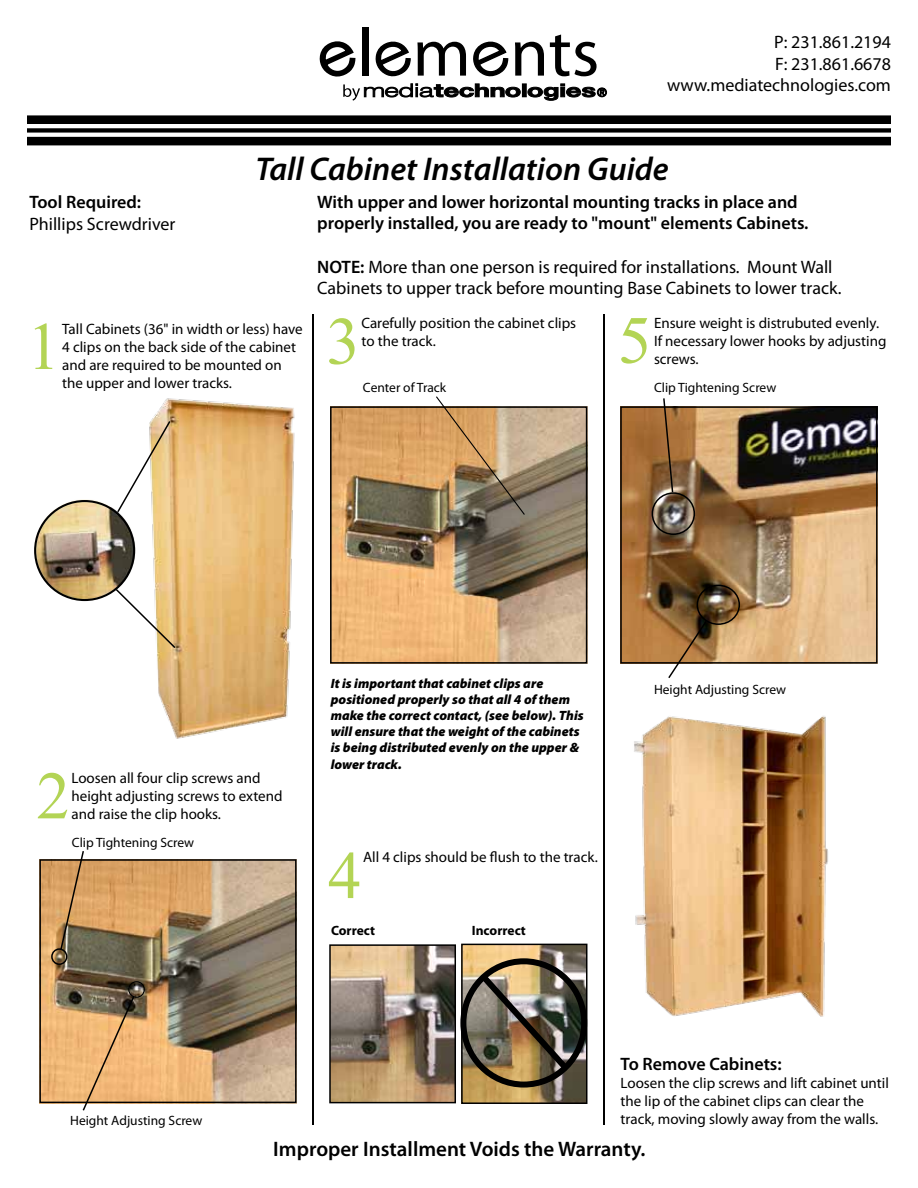
<style>
.page{position:relative;width:918px;height:1188px;background:#fff}
.page>*{position:absolute;margin:0;border:0;box-sizing:border-box;transform-origin:0 0}
.t1{font:67.5px "Times New Roman";color:#b3d455}
.t2{font:italic 600 33px "Myriad Pro";color:#000}
.t3{font:600 21px "Myriad Pro";color:#000}
.t4{font:18px/21.6px "Myriad Pro";color:#000;text-align:right}
.t5{font:600 18px/21.6px "Myriad Pro";color:#000}
.t6{font:15px/18px "Myriad Pro";color:#000}
.t7{font:italic 900 13.5px/16.2px "Myriad Pro";color:#000}
.t8{font:13.5px "Myriad Pro";color:#000}
.t9{font:700 13.5px "Myriad Pro";color:#000}
.s1{font-weight:600}
</style>
<div class="page">
<div style="left:27px;top:115px;width:864px;height:9px;background:#000"></div>
<div style="left:27px;top:128px;width:864px;height:5px;background:#000"></div>
<div style="left:27px;top:137px;width:864px;height:8px;background:#000"></div>
<div style="left:362px;top:27px;width:6px;height:49px;background:#000"></div>
<svg style="left:319px;top:35px;width:288px;height:66px"></svg>
<img style="left:623px;top:409px;width:252px;height:252px">
<div style="left:620px;top:406px;width:258px;height:258px;border:2px solid #000"></div>
<div style="left:697px;top:585px;width:43px;height:40px;border:2px solid #000;border-radius:50%"></div>
<img style="left:42px;top:862px;width:252px;height:238px">
<div style="left:39px;top:859px;width:258px;height:244px;border:2px solid #000"></div>
<div style="left:128px;top:981px;width:17px;height:17px;border:1px solid #000;border-radius:50%"></div>
<svg style="left:81px;top:994px;width:55px;height:117px;background:#d2a674"></svg>
<img style="left:333px;top:409px;width:251px;height:252px">
<div style="left:330px;top:406px;width:257px;height:258px;border:2px solid #000"></div>
<img style="left:435px;top:396px;width:91px;height:120px">
<div style="left:652px;top:492px;width:43px;height:43px;border:2px solid #000;border-radius:50%"></div>
<hr style="left:312px;top:314px;width:2px;height:810px;background:#000">
<svg style="left:662px;top:398px;width:12px;height:96px"></svg>
<svg style="left:667px;top:619px;width:41px;height:59px"></svg>
<hr style="left:603px;top:314px;width:2px;height:810px;background:#000">
<img style="left:634px;top:716px;width:194px;height:301px">
<img style="left:332px;top:947px;width:121px;height:153px">
<div style="left:329px;top:944px;width:127px;height:159px;border:2px solid #000"></div>
<div style="left:51px;top:948px;width:16px;height:17px;border:2px solid #000;border-radius:50%"></div>
<svg style="left:59px;top:851px;width:26px;height:101px;background:#b49064"></svg>
<img style="left:152px;top:398px;width:143px;height:341px">
<svg style="left:134px;top:419px;width:38px;height:98px"></svg>
<svg style="left:134px;top:583px;width:43px;height:67px"></svg>
<img style="left:464px;top:947px;width:120px;height:154px">
<div style="left:461px;top:944px;width:126px;height:160px;border:2px solid #000"></div>
<div style="left:460px;top:958px;width:127px;height:130px;border:6px solid #000;border-radius:50%"></div>
<img style="left:476px;top:969px;width:99px;height:109px">
<img style="left:34px;top:482px;width:120px;height:126px">
<div style="left:34px;top:500px;width:101px;height:101px;border:2px solid #000;border-radius:50%"></div>
<p class="t4" style="left:667px;top:31px;width:225px">P: 231.861.2194<br>F: 231.861.6678 www.mediatechnologies.com</p>
<p class="t5" style="left:29px;top:191px;width:113px">Tool Required:</p>
<p class="t4" style="left:29px;top:213px;width:148px">Phillips Screwdriver</p>
<h2 class="t2" style="left:255px;top:148px;width:415px">Tall Cabinet Installation Guide</h2>
<p class="t5" style="left:317px;top:190px;width:493px">With upper and lower horizontal mounting tracks in place and properly installed, you are ready to "mount" elements Cabinets.</p>
<p class="t4" style="left:317px;top:255px;width:526px;text-align:left"><span class="s1">NOTE:</span> More than one person is required for installations. Mount Wall<br>Cabinets to upper track before mounting Base Cabinets to lower track.</p>
<h1 class="t1" style="left:27px;top:301px;width:35px">1</h1>
<p class="t6" style="left:62px;top:319px;width:242px">Tall Cabinets (36" in width or less) have 4 clips on the back side of the cabinet and are required to be mounted on the upper and lower tracks.</p>
<p class="t6" style="left:362px;top:314px;width:216px">Carefully position the cabinet clips to the track.</p>
<h1 class="t1" style="left:326px;top:296px;width:35px">3</h1>
<p class="t8" style="left:363px;top:379px;width:85px">Center of Track</p>
<h1 class="t1" style="left:618px;top:295px;width:35px">5</h1>
<p class="t6" style="left:654px;top:313px;width:234px">Ensure weight is distrubuted evenly.<br>If necessary lower hooks by adjusting screws.</p>
<p class="t8" style="left:654px;top:380px;width:124px">Clip Tightening Screw</p>
<p class="t6" style="left:72px;top:768px;width:213px">Loosen all four clip screws and height adjusting screws to extend and raise the clip hooks.</p>
<p class="t8" style="left:72px;top:834px;width:124px">Clip Tightening Screw</p>
<h1 class="t1" style="left:36px;top:750px;width:35px">2</h1>
<p class="t7" style="left:331px;top:674px;width:254px">It is important that cabinet clips are positioned properly so that all 4 of them make the correct contact, (see below). This will ensure that the weight of the cabinets is being distributed evenly on the upper &amp; lower track.</p>
<p class="t6" style="left:363px;top:847px;width:236px">All 4 clips should be flush to the track.</p>
<h1 class="t1" style="left:328px;top:830px;width:35px">4</h1>
<p class="t9" style="left:331px;top:922px;width:46px">Correct</p>
<p class="t9" style="left:472px;top:922px;width:56px">Incorrect</p>
<p class="t8" style="left:654px;top:681px;width:134px">Height Adjusting Screw</p>
<p class="t8" style="left:70px;top:1112px;width:134px">Height Adjusting Screw</p>
<p class="t5" style="left:621px;top:1053px;width:163px">To Remove Cabinets:</p>
<p class="t6" style="left:621px;top:1074px;width:270px">Loosen the clip screws and lift cabinet until the lip of the cabinet clips can clear the track, moving slowly away from the walls.</p>
<h3 class="t3" style="left:273px;top:1135px;width:374px">Improper Installment Voids the Warranty.</h3>
</div>
